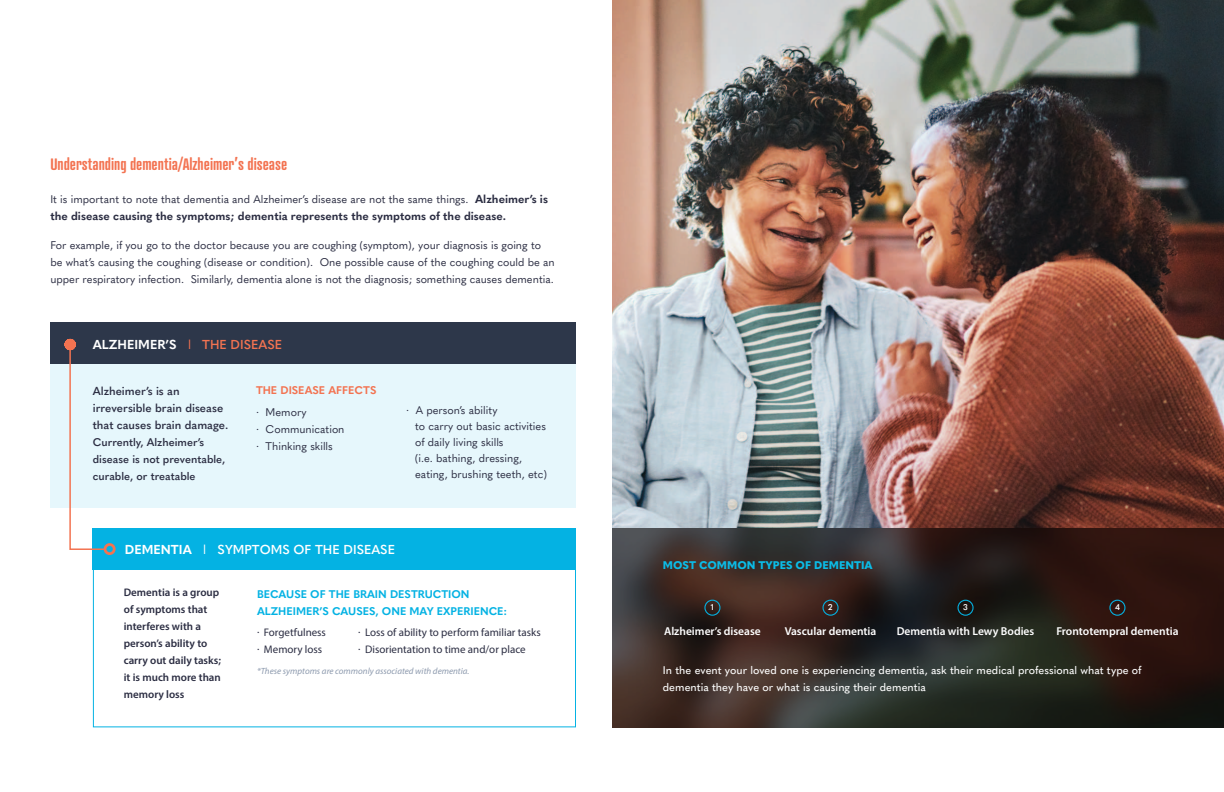
<style>
.page{position:relative;width:1224px;height:792px;background:#fff}
.page>*{position:absolute;margin:0;border:0;box-sizing:border-box;transform-origin:0 0}
.t1{font:600 16px "Atrament";color:#f37351}
.t2{font:600 12.8px "Quasimoda";color:#fff}
.t3{font:700 12.8px "Quasimoda";color:#fff}
.t4{font:600 11.5px "Myriad Pro";color:#fff}
.t5{font:700 11.5px "Quasimoda";color:#2b2d42}
.t6{font:600 11.5px/17px "Quasimoda";color:#2b2d42}
.t7{font:11px/17px "Quasimoda";color:#2b2d42}
.t8{font:500 11px/17px "Quasimoda";color:#fff}
.t9{font:600 11px/17px "Myriad Pro";color:#2b2d42}
.t10{font:11px/17px "Myriad Pro";color:#2b2d42}
.t11{font:600 11px/17px "Quasimoda";color:#2b2d42}
.t12{font:700 11px/17px "Quasimoda";color:#04b2e3}
.t13{font:800 11px "Quasimoda";color:#0bbce7}
.t14{font:700 11px "Quasimoda";color:#f37351}
.t15{font:italic 9px "Myriad Pro";color:#8d9aae}
.t16{font:600 8.2px "Quasimoda";color:#fff}
.s1{font-weight:700;font-size:11.5px}
.s2{font-weight:400;color:#f37351}
.s3{font-weight:600;color:#f37351}
.s4{font-weight:700}
.s5{font-weight:400}
</style>
<div class="page">
<img style="left:612px;top:0;width:612px;height:528px">
<div style="left:50px;top:322px;width:526px;height:185px;background:#e6f7fc"></div>
<div style="left:50px;top:322px;width:526px;height:41px;background:#2d374a"></div>
<div style="left:93px;top:528px;width:483px;height:42px;background:#04b2e3"></div>
<div style="left:93px;top:528px;width:483px;height:199px;border:1px solid #04b2e3"></div>
<svg style="left:62px;top:338px;width:47px;height:213px"></svg>
<div style="left:105px;top:545px;width:9px;height:9px;background:#04b2e3;border-radius:50%"></div>
<div style="left:104px;top:543px;width:12px;height:12px;border:3px solid #f37351;border-radius:50%"></div>
<svg style="left:612px;top:528px;width:612px;height:199px;background:#302521"></svg>
<div style="left:704px;top:600px;width:16px;height:16px;border:1px solid #04b2e3;border-radius:50%"></div>
<div style="left:823px;top:600px;width:16px;height:16px;border:1px solid #04b2e3;border-radius:50%"></div>
<div style="left:958px;top:600px;width:16px;height:16px;border:1px solid #04b2e3;border-radius:50%"></div>
<div style="left:1109px;top:600px;width:16px;height:16px;border:1px solid #04b2e3;border-radius:50%"></div>
<h1 class="t1" style="left:50px;top:156px;width:238px">Understanding dementia/Alzheimer’s disease</h1>
<p class="t7" style="left:50px;top:192px;width:499px">It is important to note that dementia and Alzheimer’s disease are not the same things. <span class="s1">Alzheimer’s is</span></p>
<p class="t5" style="left:50px;top:212px;width:457px">the disease causing the symptoms; dementia represents the symptoms of the disease.</p>
<p class="t7" style="left:50px;top:237px;width:506px">For example, if you go to the doctor because you are coughing (symptom), your diagnosis is going to be what’s causing the coughing (disease or condition). One possible cause of the coughing could be an upper respiratory infection. Similarly, dementia alone is not the diagnosis; something causes dementia.</p>
<p class="t3" style="left:93px;top:339px;width:191px">ALZHEIMER’S <span class="s2">l</span> <span class="s3">THE DISEASE</span></p>
<p class="t6" style="left:93px;top:383px;width:137px">Alzheimer’s is an irreversible brain disease that causes brain damage.</p>
<p class="t11" style="left:93px;top:435px;width:134px">Currently, Alzheimer’s disease is not preventable, curable, or treatable</p>
<p class="t14" style="left:256px;top:386px;width:122px">THE DISEASE AFFECTS</p>
<p class="t7" style="left:256px;top:405px;width:90px">. Memory<br>. Communication . Thinking skills</p>
<p class="t7" style="left:415px;top:403px;width:133px;line-height:16px;text-indent:-9px">. A person’s ability<br>to carry out basic activities of daily living skills<br>(i.e. bathing, dressing, eating, brushing teeth, etc)</p>
<p class="t2" style="left:125px;top:544px;width:272px"><span class="s4">DEMENTIA</span> <span class="s5">l</span> SYMPTOMS OF THE DISEASE</p>
<p class="t12" style="left:257px;top:586px;width:252px">BECAUSE OF THE BRAIN DESTRUCTION<br>ALZHEIMER’S CAUSES, ONE MAY EXPERIENCE:</p>
<p class="t10" style="left:257px;top:625px;width:71px">. Forgetfulness . Memory loss</p>
<p class="t15" style="left:257px;top:667px;width:214px">*These symptoms are commonly associated with dementia.</p>
<p class="t9" style="left:124px;top:584px;width:99px">Dementia is a group of symptoms that interferes with a person’s ability to carry out daily tasks; it is much more than memory loss</p>
<p class="t10" style="left:358px;top:625px;width:184px">. Loss of ability to perform familiar tasks . Disorientation to time and/or place</p>
<p class="t13" style="left:663px;top:559px;width:211px">MOST COMMON TYPES OF DEMENTIA</p>
<p class="t16" style="left:711px;top:604px;width:5px">1</p>
<p class="t16" style="left:828px;top:604px;width:6px">2</p>
<p class="t16" style="left:963px;top:604px;width:6px">3</p>
<p class="t16" style="left:1115px;top:604px;width:6px">4</p>
<p class="t4" style="left:664px;top:627px;width:98px">Alzheimer’s disease</p>
<p class="t4" style="left:785px;top:627px;width:93px">Vascular dementia</p>
<p class="t4" style="left:897px;top:627px;width:139px">Dementia with Lewy Bodies</p>
<p class="t4" style="left:1056px;top:627px;width:124px">Frontotempral dementia</p>
<p class="t8" style="left:663px;top:663px;width:480px">In the event your loved one is experiencing dementia, ask their medical professional what type of dementia they have or what is causing their dementia</p>
</div>
